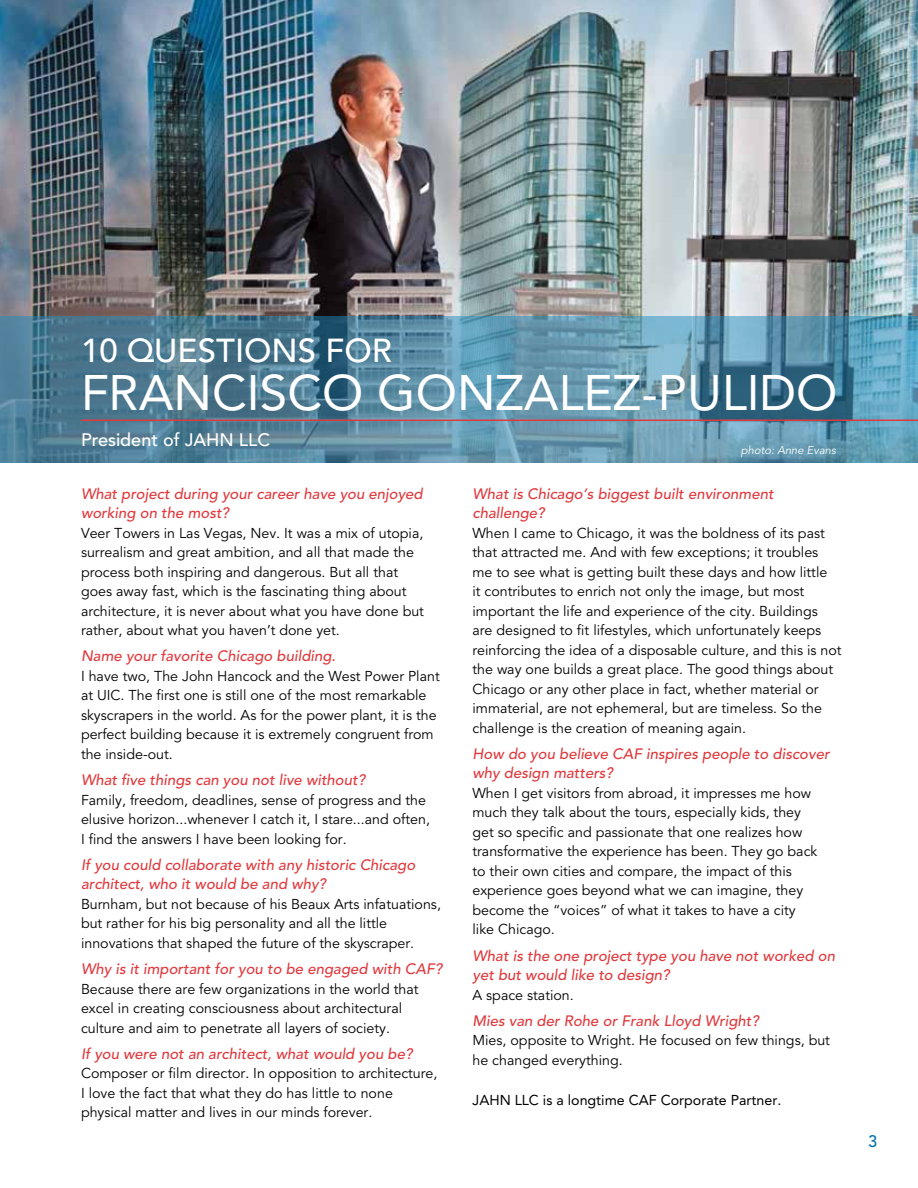
<style>
.page{position:relative;width:918px;height:1188px;background:#fff}
.page>*{position:absolute;margin:0;border:0;box-sizing:border-box;transform-origin:0 0}
.t1{font:49.5px "Avenir";color:#fff}
.t2{font:500 33px "Avenir";color:#fff}
.t3{font:500 18px "Avenir";color:#fff}
.t4{font:500 16.5px "Avenir";color:#0073ae}
.t5{font:italic 500 15px/19.5px "Avenir";color:#e03a3e}
.t6{font:14.25px/19.5px "Avenir";color:#000}
.t7{font:14.25px "Avenir";color:#000}
.t8{font:italic 11.25px "Avenir";color:#fff}
</style>
<div class="page">
<img style="left:0;top:0;width:918px;height:316px">
<svg style="left:0;top:316px;width:918px;height:147px;background:#588aa1"></svg>
<hr style="left:81px;top:420px;width:837px;height:1px;background:#e03a3e">
<h2 class="t2" style="left:81px;top:332px;width:138px">10 Qu estions</h2>
<h2 class="t2" style="left:325px;top:332px;width:68px">FOR</h2>
<h1 class="t1" style="left:81px;top:364px;width:758px">Francisco Gonzalez-Pulido</h1>
<p class="t3" style="left:81px;top:429px;width:191px">President of JAHN LLC</p>
<p class="t8" style="left:741px;top:443px;width:97px">photo: Anne Evans</p>
<p class="t5" style="left:81px;top:484px;width:343px">What project during your career have you enjoyed working on the most?</p>
<p class="t6" style="left:81px;top:523px;width:345px">Veer Towers in Las Vegas, Nev. It was a mix of utopia, surrealism and great ambition, and all that made the process both inspiring and dangerous. But all that goes away fast, which is the fascinating thing about architecture, it is never about what you have done but rather, about what you haven’t done yet.</p>
<p class="t5" style="left:81px;top:647px;width:256px">Name your favorite Chicago building.</p>
<p class="t6" style="left:81px;top:667px;width:360px">I have two, The John Hancock and the West Power Plant at UIC. The first one is still one of the most remarkable skyscrapers in the world. As for the power plant, it is the perfect building because it is extremely congruent from the inside-out.</p>
<p class="t5" style="left:81px;top:771px;width:286px">What five things can you not live without?</p>
<p class="t6" style="left:81px;top:790px;width:351px">Family, freedom, deadlines, sense of progress and the elusive horizon...whenever I catch it, I stare...and often,<br>I find the answers I have been looking for.</p>
<p class="t5" style="left:81px;top:855px;width:336px">If you could collaborate with any historic Chicago architect, who it would be and why?</p>
<p class="t6" style="left:81px;top:895px;width:361px">Burnham, but not because of his Beaux Arts infatuations, but rather for his big personality and all the little innovations that shaped the future of the skyscraper.</p>
<p class="t5" style="left:81px;top:960px;width:363px">Why is it important for you to be engaged with CAF?</p>
<p class="t6" style="left:81px;top:979px;width:339px">Because there are few organizations in the world that excel in creating consciousness about architectural culture and aim to penetrate all layers of society.</p>
<p class="t5" style="left:81px;top:1044px;width:333px">If you were not an architect, what would you be?</p>
<p class="t6" style="left:81px;top:1064px;width:358px">Composer or film director. In opposition to architecture,<br>I love the fact that what they do has little to none physical matter and lives in our minds forever.</p>
<p class="t5" style="left:472px;top:484px;width:303px">What is Chicago’s biggest built environment challenge?</p>
<p class="t6" style="left:472px;top:523px;width:371px">When I came to Chicago, it was the boldness of its past that attracted me. And with few exceptions; it troubles me to see what is getting built these days and how little<br>it contributes to enrich not only the image, but most important the life and experience of the city. Buildings<br>are designed to fit lifestyles, which unfortunately keeps reinforcing the idea of a disposable culture, and this is not the way one builds a great place. The good things about Chicago or any other place in fact, whether material or immaterial, are not ephemeral, but are timeless. So the challenge is the creation of meaning again.</p>
<p class="t5" style="left:472px;top:744px;width:359px">How do you believe CAF inspires people to discover why design matters?</p>
<p class="t6" style="left:472px;top:784px;width:346px">When I get visitors from abroad, it impresses me how much they talk about the tours, especially kids, they get so specific and passionate that one realizes how transformative the experience has been. They go back to their own cities and compare, the impact of this experience goes beyond what we can imagine, they become the “voices” of what it takes to have a city like Chicago.</p>
<p class="t5" style="left:472px;top:946px;width:364px">What is the one project type you have not worked on yet but would like to design?</p>
<p class="t6" style="left:472px;top:985px;width:103px">A space station.</p>
<p class="t5" style="left:472px;top:1011px;width:288px">Mies van der Rohe or Frank Lloyd Wright?</p>
<p class="t6" style="left:472px;top:1031px;width:359px">Mies, opposite to Wright. He focused on few things, but he changed everything.</p>
<p class="t7" style="left:472px;top:1091px;width:18px">JAHN</p>
<p class="t7" style="left:515px;top:1091px;width:268px">LLC is a longtime CAF Corporate Partner.</p>
<p class="t4" style="left:868px;top:1131px;width:11px">3</p>
</div>
